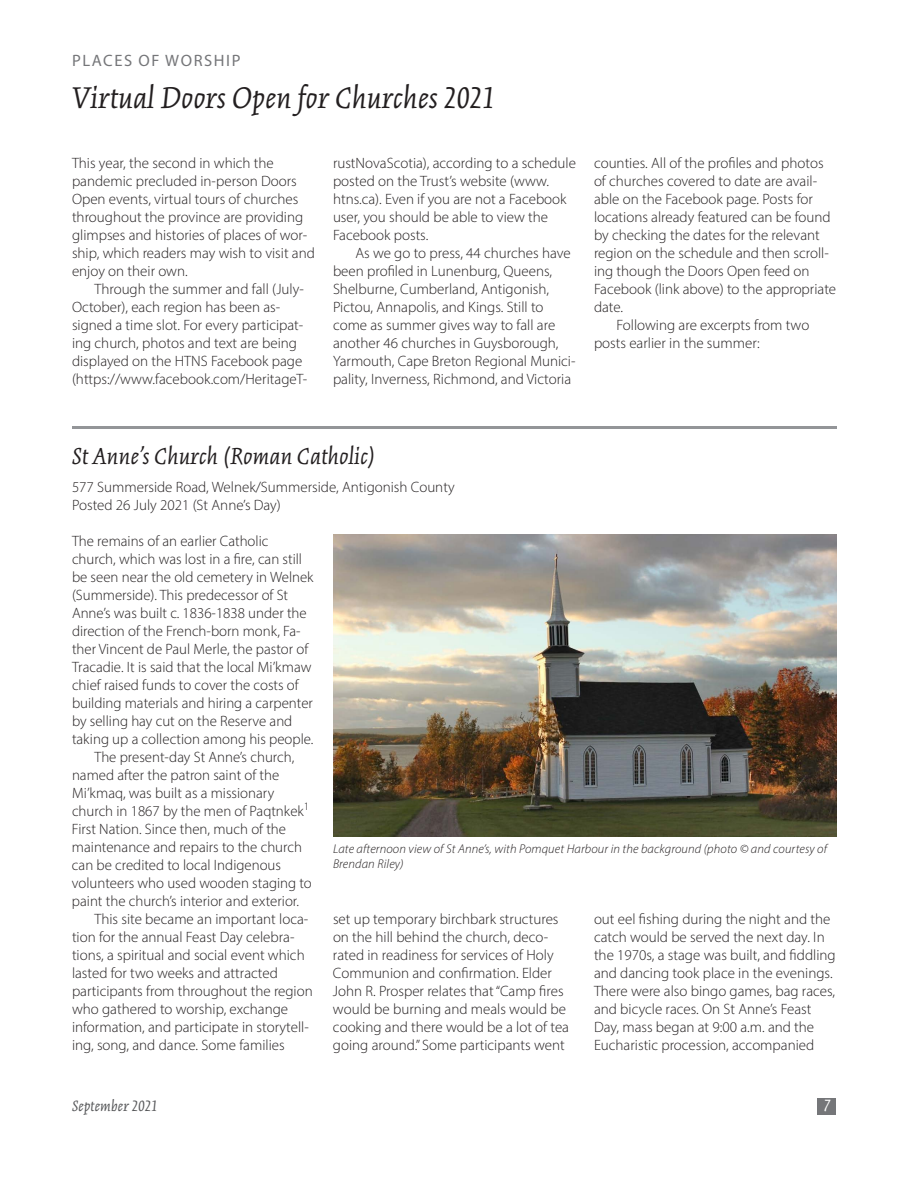
<style>
.page{position:relative;width:918px;height:1188px;background:#fff}
.page>*{position:absolute;margin:0;border:0;box-sizing:border-box;transform-origin:0 0}
.t1{font:italic 33px "Kinesis Pro 3";letter-spacing:.01em;color:#231f20}
.t2{font:italic 25.5px "Kinesis Pro 3";letter-spacing:.01em;color:#231f20}
.t3{font:italic 18px "Kinesis Pro 3";color:#fff}
.t4{font:16.5px "Myriad Pro";letter-spacing:.095em;color:#757679}
.t5{font:italic 16.5px "Kinesis Pro 3";letter-spacing:.01em;color:#57585a}
.t6{font:300 15px/18px "Myriad Pro";color:#231f20}
.t7{font:italic 300 12.75px/15px "Myriad Pro";letter-spacing:.01em;color:#231f20}
</style>
<div class="page">
<div style="left:817px;top:1098px;width:19px;height:17px;background:#757679"></div>
<hr style="left:72px;top:426px;width:765px;height:3px;background:#939598">
<img style="left:333px;top:534px;width:504px;height:303px">
<p class="t4" style="left:72px;top:51px;width:170px">PLACES OF WORSHIP</p>
<h1 class="t1" style="left:72px;top:79px;width:425px">Virtual Doors Open for Churches 2021</h1>
<p class="t6" style="left:72px;top:154px;width:244px">This year, the second in which the pandemic precluded in-person Doors Open events, virtual tours of churches throughout the province are providing glimpses and histories of places of wor&shy;ship, which readers may wish to visit and enjoy on their own.</p>
<p class="t6" style="left:72px;top:280px;width:237px;text-indent:22px">Through the summer and fall (July-October), each region has been as&shy;signed a time slot. For every participat&shy;ing church, photos and text are being displayed on the HTNS Facebook page (https://www.facebook.com/HeritageT-</p>
<p class="t6" style="left:333px;top:154px;width:245px">rustNovaScotia), according to a schedule posted on the Trust’s website (www. htns.ca). Even if you are not a Facebook user, you should be able to view the Facebook posts.</p>
<p class="t6" style="left:333px;top:244px;width:244px;text-indent:22px">As we go to press, 44 churches have been profiled in Lunenburg, Queens, Shelburne, Cumberland, Antigonish, Pictou, Annapolis, and Kings. Still to come as summer gives way to fall are another 46 churches in Guysborough, Yarmouth, Cape Breton Regional Munici&shy;pality, Inverness, Richmond, and Victoria</p>
<p class="t6" style="left:594px;top:154px;width:231px">counties. All of the profiles and photos</p>
<p class="t6" style="left:594px;top:172px;width:225px">of churches covered to date are avail-</p>
<p class="t6" style="left:594px;top:190px;width:220px">able on the Facebook page. Posts for</p>
<p class="t6" style="left:594px;top:208px;width:238px">locations already featured can be found</p>
<p class="t6" style="left:594px;top:226px;width:227px">by checking the dates for the relevant</p>
<p class="t6" style="left:594px;top:244px;width:236px">region on the schedule and then scroll-</p>
<p class="t6" style="left:594px;top:262px;width:217px">ing though the Doors Open feed on</p>
<p class="t6" style="left:594px;top:280px;width:244px">Facebook (link above) to the appropriate</p>
<p class="t6" style="left:594px;top:298px;width:31px">date.</p>
<p class="t6" style="left:616px;top:316px;width:194px">Following are excerpts from two</p>
<p class="t6" style="left:594px;top:334px;width:167px">posts earlier in the summer:</p>
<h2 class="t2" style="left:72px;top:442px;width:305px">St Anne’s Church (Roman Catholic)</h2>
<p class="t6" style="left:72px;top:478px;width:384px">577 Summerside Road, Welnek/Summerside, Antigonish County<br>Posted 26 July 2021 (St Anne’s Day)</p>
<p class="t6" style="left:72px;top:532px;width:198px">The remains of an earlier Catholic</p>
<p class="t6" style="left:72px;top:550px;width:232px">church, which was lost in a fire, can still</p>
<p class="t6" style="left:72px;top:568px;width:243px">be seen near the old cemetery in Welnek</p>
<p class="t6" style="left:72px;top:586px;width:218px">(Summerside). This predecessor of St</p>
<p class="t6" style="left:72px;top:604px;width:236px">Anne’s was built c. 1836-1838 under the</p>
<p class="t6" style="left:72px;top:622px;width:230px">direction of the French-born monk, Fa-</p>
<p class="t6" style="left:72px;top:640px;width:238px">ther Vincent de Paul Merle, the pastor of</p>
<p class="t6" style="left:72px;top:658px;width:241px">Tracadie. It is said that the local Mi’kmaw</p>
<p class="t6" style="left:72px;top:676px;width:228px">chief raised funds to cover the costs of</p>
<p class="t6" style="left:72px;top:694px;width:242px">building materials and hiring a carpenter</p>
<p class="t6" style="left:72px;top:712px;width:222px">by selling hay cut on the Reserve and</p>
<p class="t6" style="left:72px;top:730px;width:243px">taking up a collection among his people.</p>
<p class="t6" style="left:94px;top:748px;width:201px">The present-day St Anne’s church,</p>
<p class="t6" style="left:72px;top:766px;width:209px">named after the patron saint of the</p>
<p class="t6" style="left:72px;top:784px;width:204px">Mi’kmaq, was built as a missionary</p>
<p class="t6" style="left:72px;top:802px;width:239px">church in 1867 by the men of Paqtnkek<sup>1</sup></p>
<p class="t6" style="left:72px;top:820px;width:216px">First Nation. Since then, much of the</p>
<p class="t6" style="left:72px;top:838px;width:231px">maintenance and repairs to the church</p>
<p class="t6" style="left:72px;top:856px;width:211px">can be credited to local Indigenous</p>
<p class="t6" style="left:72px;top:874px;width:241px">volunteers who used wooden staging to</p>
<p class="t6" style="left:72px;top:892px;width:229px">paint the church’s interior and exterior.</p>
<p class="t6" style="left:94px;top:910px;width:215px">This site became an important loca-</p>
<p class="t6" style="left:72px;top:928px;width:224px">tion for the annual Feast Day celebra-</p>
<p class="t6" style="left:72px;top:946px;width:234px">tions, a spiritual and social event which</p>
<p class="t6" style="left:72px;top:964px;width:207px">lasted for two weeks and attracted</p>
<p class="t6" style="left:72px;top:982px;width:242px">participants from throughout the region</p>
<p class="t6" style="left:72px;top:1000px;width:218px">who gathered to worship, exchange</p>
<p class="t6" style="left:72px;top:1018px;width:238px">information, and participate in storytell-</p>
<p class="t6" style="left:72px;top:1036px;width:214px">ing, song, and dance. Some families</p>
<p class="t7" style="left:333px;top:841px;width:496px">Late afternoon view of St Anne’s, with Pomquet Harbour in the background (photo © and courtesy of<br>Brendan Riley)</p>
<p class="t6" style="left:333px;top:910px;width:238px">set up temporary birchbark structures on the hill behind the church, deco&shy;rated in readiness for services of Holy Communion and confirmation. Elder John R. Prosper relates that “Camp fires would be burning and meals would be cooking and there would be a lot of tea going around.” Some participants went</p>
<p class="t6" style="left:594px;top:910px;width:243px">out eel fishing during the night and the catch would be served the next day. In the 1970s, a stage was built, and fiddling and dancing took place in the evenings.<br>There were also bingo games, bag races, and bicycle races. On St Anne’s Feast Day, mass began at 9:00 a.m. and the Eucharistic procession, accompanied</p>
<p class="t5" style="left:72px;top:1097px;width:87px">September 2021</p>
<p class="t3" style="left:824px;top:1096px;width:8px">7</p>
</div>
